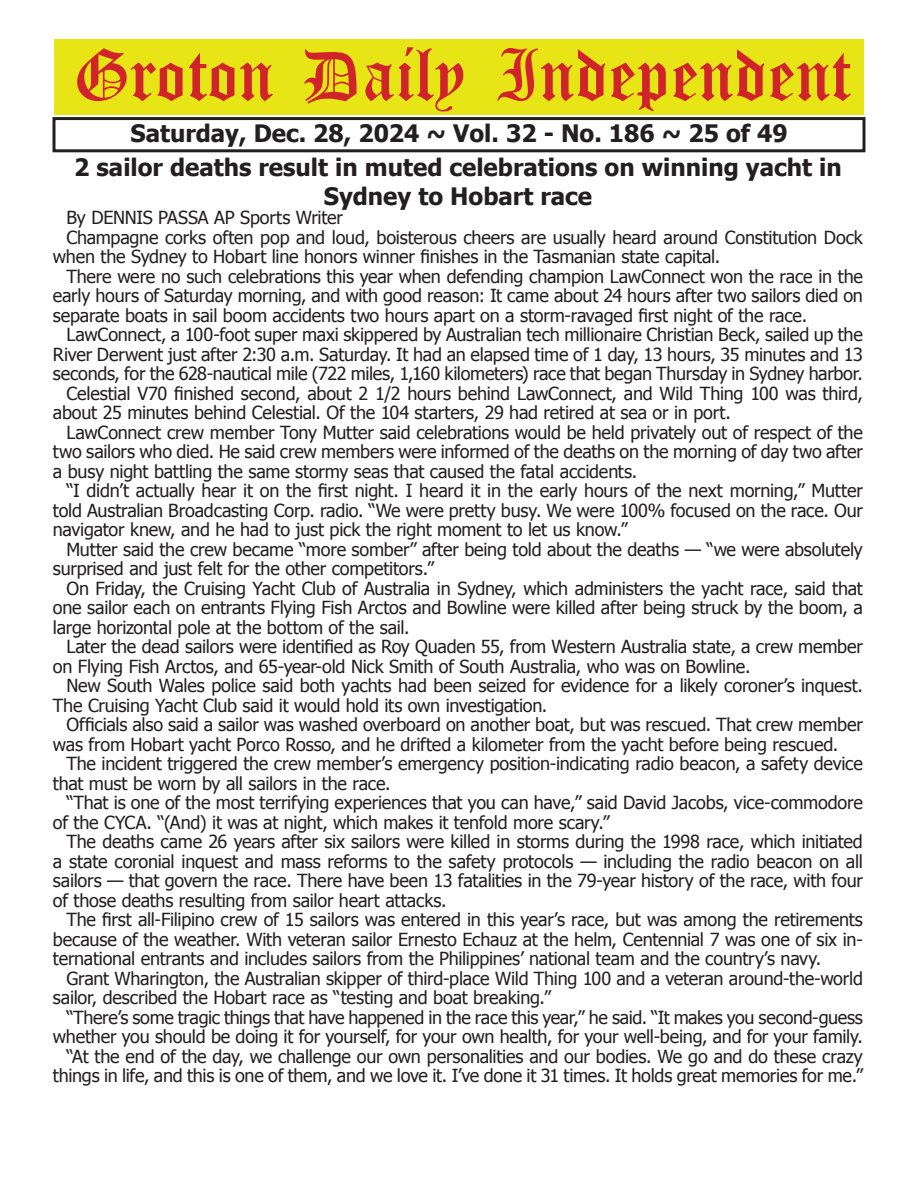
<style>
.page{position:relative;width:918px;height:1188px;background:#fff}
.page>*{position:absolute;margin:0;border:0;box-sizing:border-box;transform-origin:0 0}
.t1{font:54px "Old English Five";color:#d1232a}
.t2{font:700 24px/28.8px "Tahoma";color:#231f20;text-align:center}
.t3{font:18px "Tahoma";letter-spacing:-.01em;color:#231f20}
</style>
<div class="page">
<div style="left:52px;top:117px;width:814px;height:35px;border:3px solid #231f20"></div>
<div style="left:54px;top:40px;width:810px;height:75px;background:#e7e515"></div>
<h1 class="t1" style="left:73px;top:50px;width:779px">Groton Daily Independent</h1>
<h2 class="t2" style="left:131px;top:117px;width:659px">Saturday, Dec. 28, 2024 ~ Vol. 32 - No. 186 ~ 25 of 49</h2>
<h2 class="t2" style="left:74px;top:151px;width:769px">2 sailor deaths result in muted celebrations on winning yacht in<br>Sydney to Hobart race</h2>
<p class="t3" style="left:66px;top:206px;width:278px">By DENNIS PASSA AP Sports Writer</p>
<p class="t3" style="left:66px;top:225px;width:798px">Champagne corks often pop and loud, boisterous cheers are usually heard around Constitution Dock</p>
<p class="t3" style="left:53px;top:245px;width:669px">when the Sydney to Hobart line honors winner finishes in the Tasmanian state capital.</p>
<p class="t3" style="left:66px;top:264px;width:798px">There were no such celebrations this year when defending champion LawConnect won the race in the</p>
<p class="t3" style="left:53px;top:284px;width:812px">early hours of Saturday morning, and with good reason: It came about 24 hours after two sailors died on</p>
<p class="t3" style="left:53px;top:303px;width:756px">separate boats in sail boom accidents two hours apart on a storm-ravaged first night of the race.</p>
<p class="t3" style="left:66px;top:323px;width:798px">LawConnect, a 100-foot super maxi skippered by Australian tech millionaire Christian Beck, sailed up the</p>
<p class="t3" style="left:53px;top:342px;width:811px">River Derwent just after 2:30 a.m. Saturday. It had an elapsed time of 1 day, 13 hours, 35 minutes and 13</p>
<p class="t3" style="left:53px;top:362px;width:811px">seconds, for the 628-nautical mile (722 miles, 1,160 kilometers) race that began Thursday in Sydney harbor.</p>
<p class="t3" style="left:66px;top:381px;width:798px">Celestial V70 finished second, about 2 1/2 hours behind LawConnect, and Wild Thing 100 was third,</p>
<p class="t3" style="left:53px;top:401px;width:679px">about 25 minutes behind Celestial. Of the 104 starters, 29 had retired at sea or in port.</p>
<p class="t3" style="left:66px;top:420px;width:798px">LawConnect crew member Tony Mutter said celebrations would be held privately out of respect of the</p>
<p class="t3" style="left:53px;top:440px;width:812px">two sailors who died. He said crew members were informed of the deaths on the morning of day two after</p>
<p class="t3" style="left:53px;top:459px;width:586px">a busy night battling the same stormy seas that caused the fatal accidents.</p>
<p class="t3" style="left:66px;top:479px;width:798px">“I didn’t actually hear it on the first night. I heard it in the early hours of the next morning,” Mutter</p>
<p class="t3" style="left:53px;top:498px;width:812px">told Australian Broadcasting Corp. radio. “We were pretty busy. We were 100% focused on the race. Our</p>
<p class="t3" style="left:53px;top:518px;width:576px">navigator knew, and he had to just pick the right moment to let us know.”</p>
<p class="t3" style="left:66px;top:537px;width:798px">Mutter said the crew became “more somber” after being told about the deaths — “we were absolutely</p>
<p class="t3" style="left:53px;top:557px;width:383px">surprised and just felt for the other competitors.”</p>
<p class="t3" style="left:66px;top:576px;width:798px">On Friday, the Cruising Yacht Club of Australia in Sydney, which administers the yacht race, said that</p>
<p class="t3" style="left:53px;top:596px;width:812px">one sailor each on entrants Flying Fish Arctos and Bowline were killed after being struck by the boom, a</p>
<p class="t3" style="left:53px;top:615px;width:358px">large horizontal pole at the bottom of the sail.</p>
<p class="t3" style="left:66px;top:635px;width:798px">Later the dead sailors were identified as Roy Quaden 55, from Western Australia state, a crew member</p>
<p class="t3" style="left:53px;top:654px;width:699px">on Flying Fish Arctos, and 65-year-old Nick Smith of South Australia, who was on Bowline.</p>
<p class="t3" style="left:66px;top:674px;width:798px">New South Wales police said both yachts had been seized for evidence for a likely coroner’s inquest.</p>
<p class="t3" style="left:53px;top:693px;width:496px">The Cruising Yacht Club said it would hold its own investigation.</p>
<p class="t3" style="left:66px;top:713px;width:798px">Officials also said a sailor was washed overboard on another boat, but was rescued. That crew member</p>
<p class="t3" style="left:53px;top:732px;width:787px">was from Hobart yacht Porco Rosso, and he drifted a kilometer from the yacht before being rescued.</p>
<p class="t3" style="left:66px;top:752px;width:798px">The incident triggered the crew member’s emergency position-indicating radio beacon, a safety device</p>
<p class="t3" style="left:53px;top:771px;width:339px">that must be worn by all sailors in the race.</p>
<p class="t3" style="left:66px;top:791px;width:798px">“That is one of the most terrifying experiences that you can have,” said David Jacobs, vice-commodore</p>
<p class="t3" style="left:53px;top:810px;width:558px">of the CYCA. “(And) it was at night, which makes it tenfold more scary.”</p>
<p class="t3" style="left:66px;top:830px;width:798px">The deaths came 26 years after six sailors were killed in storms during the 1998 race, which initiated</p>
<p class="t3" style="left:53px;top:849px;width:811px">a state coronial inquest and mass reforms to the safety protocols — including the radio beacon on all</p>
<p class="t3" style="left:53px;top:869px;width:811px">sailors — that govern the race. There have been 13 fatalities in the 79-year history of the race, with four</p>
<p class="t3" style="left:53px;top:888px;width:395px">of those deaths resulting from sailor heart attacks.</p>
<p class="t3" style="left:66px;top:908px;width:798px">The first all-Filipino crew of 15 sailors was entered in this year’s race, but was among the retirements</p>
<p class="t3" style="left:53px;top:927px;width:812px">because of the weather. With veteran sailor Ernesto Echauz at the helm, Centennial 7 was one of six in-</p>
<p class="t3" style="left:53px;top:946px;width:770px">ternational entrants and includes sailors from the Philippines’ national team and the country’s navy.</p>
<p class="t3" style="left:66px;top:966px;width:798px">Grant Wharington, the Australian skipper of third-place Wild Thing 100 and a veteran around-the-world</p>
<p class="t3" style="left:53px;top:985px;width:500px">sailor, described the Hobart race as “testing and boat breaking.”</p>
<p class="t3" style="left:66px;top:1005px;width:798px">“There’s some tragic things that have happened in the race this year,” he said. “It makes you second-guess</p>
<p class="t3" style="left:53px;top:1024px;width:811px">whether you should be doing it for yourself, for your own health, for your well-being, and for your family.</p>
<p class="t3" style="left:66px;top:1044px;width:798px">“At the end of the day, we challenge our own personalities and our bodies. We go and do these crazy</p>
<p class="t3" style="left:53px;top:1063px;width:812px">things in life, and this is one of them, and we love it. I’ve done it 31 times. It holds great memories for me.”</p>
</div>
